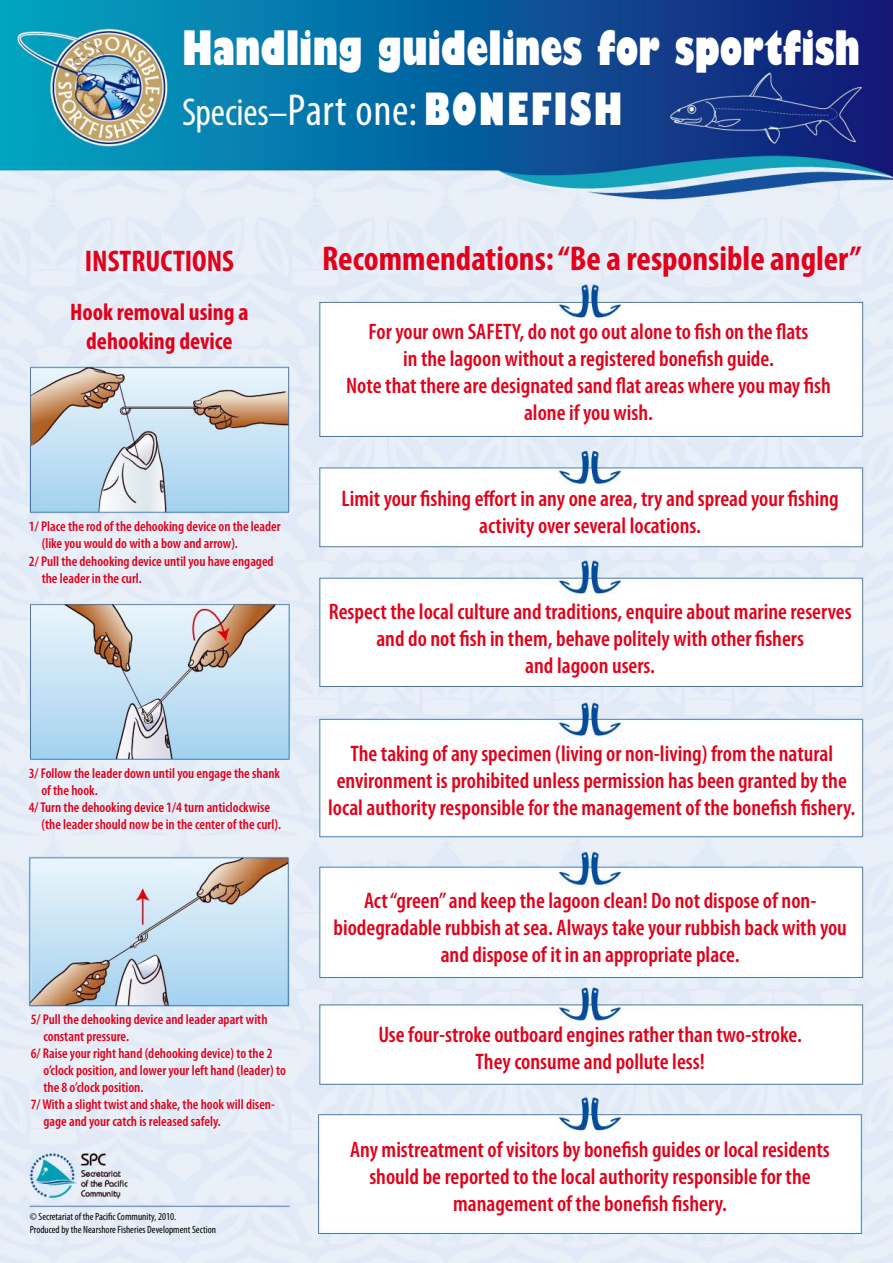
<style>
.page{position:relative;width:893px;height:1263px;background:#fff}
.page>*{position:absolute;margin:0;border:0;box-sizing:border-box;transform-origin:0 0}
.t1{font:800 condensed 46.5px "Gill Sans";letter-spacing:.005em;color:#fff}
.t2{font:condensed 39px "Myriad Pro";letter-spacing:-.005em;color:#fff}
.t3{font:700 condensed 34.5px "Myriad Pro";color:#e2001a}
.t4{font:700 condensed 30px "Myriad Pro";color:#e2001a}
.t5{font:700 condensed 24px/28.8px "Myriad Pro";color:#e2001a;text-align:center}
.t6{font:600 condensed 22.5px/27px "Myriad Pro";color:#e2001a;text-align:center}
.t7{font:600 condensed 14.25px "Myriad Pro";color:#e2001a}
.t8{font:condensed 10.5px/12.6px "Myriad Pro";color:#000}
.s1{font-size:45px}
.s2{font-family:"Gill Sans";font-weight:800;font-size:43.5px}
</style>
<div class="page">
<img style="left:0;top:0;width:893px;height:1263px">
<h1 class="t1" style="left:182px;top:18px;width:680px">Handling guidelines for sportfish</h1>
<h2 class="t2" style="left:182px;top:88px;width:442px">Species–<span class="s1">Part one:</span> <span class="s2">BONEFISH</span></h2>
<h3 class="t4" style="left:85px;top:243px;width:151px">INSTRUCTIONS</h3>
<p class="t5" style="left:70px;top:297px;width:180px">Hook removal using a dehooking device</p>
<p class="t7" style="left:29px;top:518px;width:253px">1/ Place the rod of the dehooking device on the leader</p>
<p class="t7" style="left:42px;top:535px;width:198px">(like you would do with a bow and arrow).</p>
<p class="t7" style="left:29px;top:552px;width:246px">2/ Pull the dehooking device until you have engaged</p>
<p class="t7" style="left:42px;top:569px;width:102px">the leader in the curl.</p>
<p class="t7" style="left:29px;top:764px;width:253px">3/ Follow the leader down until you engage the shank</p>
<p class="t7" style="left:41px;top:781px;width:58px">of the hook.</p>
<p class="t7" style="left:29px;top:798px;width:243px">4/ Turn the dehooking device 1/4 turn anticlockwise</p>
<p class="t7" style="left:41px;top:815px;width:241px">(the leader should now be in the center of the curl).</p>
<p class="t7" style="left:31px;top:1010px;width:238px">5/ Pull the dehooking device and leader apart with</p>
<p class="t7" style="left:43px;top:1027px;width:87px">constant pressure.</p>
<p class="t7" style="left:31px;top:1044px;width:243px">6/ Raise your right hand (dehooking device) to the 2</p>
<p class="t7" style="left:43px;top:1062px;width:244px">o’clock position, and lower your left hand (leader) to</p>
<p class="t7" style="left:43px;top:1079px;width:102px">the 8 o’clock position.</p>
<p class="t7" style="left:31px;top:1096px;width:246px">7/ With a slight twist and shake, the hook will disen-</p>
<p class="t7" style="left:43px;top:1113px;width:179px">gage and your catch is released safely.</p>
<p class="t8" style="left:30px;top:1210px;width:188px">© Secretariat of the Pacific Community, 2010.<br>Produced by the Nearshore Fisheries Development Section</p>
<h3 class="t3" style="left:322px;top:237px;width:541px">Recommendations: “Be a responsible angler”</h3>
<p class="t6" style="left:346px;top:317px;width:486px">For your own SAFETY, do not go out alone to fish on the flats<br>in the lagoon without a registered bonefish guide.<br>Note that there are designated sand flat areas where you may fish alone if you wish.</p>
<p class="t6" style="left:342px;top:485px;width:499px">Limit your fishing effort in any one area, try and spread your fishing activity over several locations.</p>
<p class="t6" style="left:329px;top:597px;width:524px">Respect the local culture and traditions, enquire about marine reserves and do not fish in them, behave politely with other fishers<br>and lagoon users.</p>
<p class="t6" style="left:328px;top:740px;width:529px">The taking of any specimen (living or non-living) from the natural environment is prohibited unless permission has been granted by the local authority responsible for the management of the bonefish fishery.</p>
<p class="t6" style="left:333px;top:886px;width:515px">Act “green” and keep the lagoon clean! Do not dispose of non&shy;biodegradable rubbish at sea. Always take your rubbish back with you and dispose of it in an appropriate place.</p>
<p class="t6" style="left:378px;top:1020px;width:425px">Use four-stroke outboard engines rather than two-stroke.<br>They consume and pollute less!</p>
<p class="t6" style="left:350px;top:1136px;width:481px">Any mistreatment of visitors by bonefish guides or local residents should be reported to the local authority responsible for the management of the bonefish fishery.</p>
</div>
